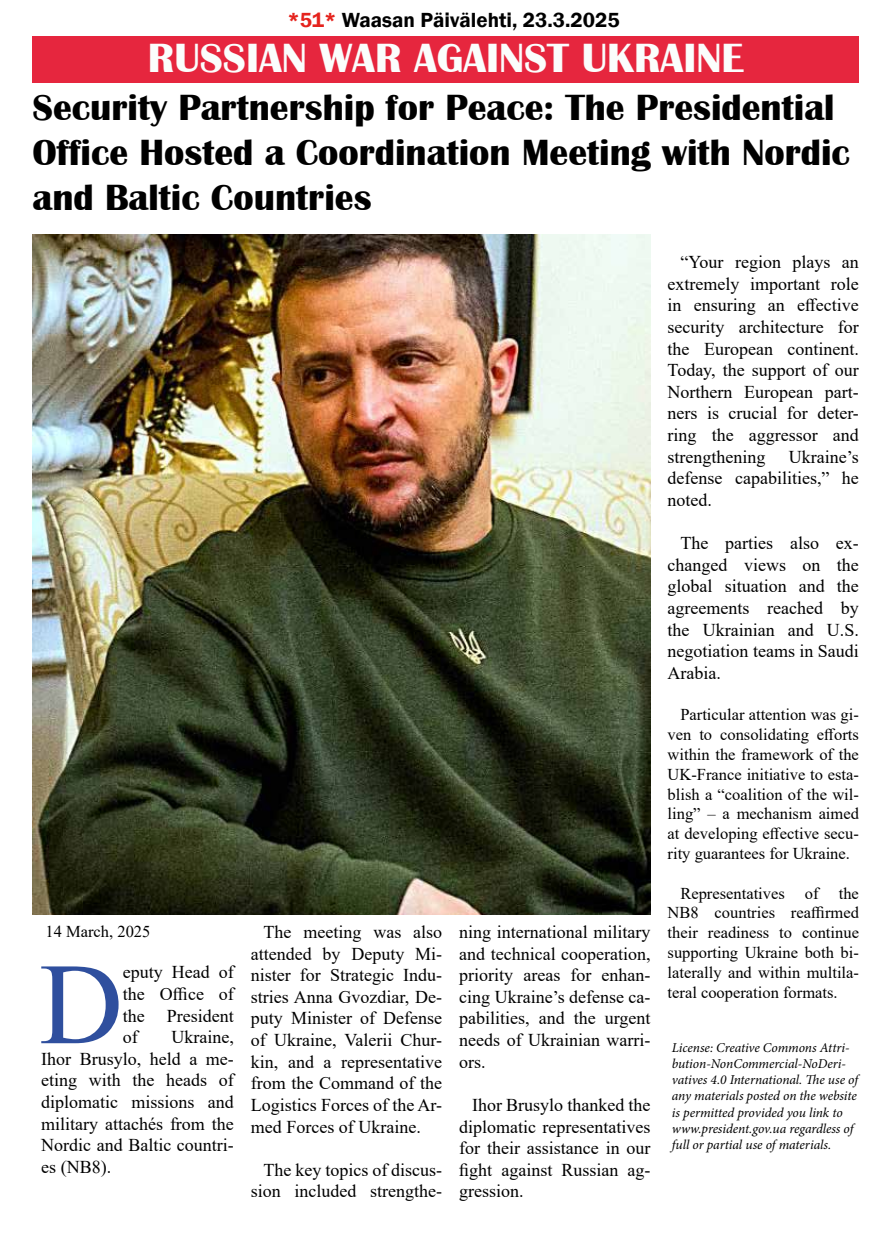
<style>
.page{position:relative;width:893px;height:1234px;background:#fff}
.page>*{position:absolute;margin:0;border:0;box-sizing:border-box;transform-origin:0 0}
.t1{font:115.8px "Times New Roman";color:#2f4f9e}
.t2{font:700 42px "Britannic";color:#fbfdfc}
.t3{font:700 37.5px/45px "Britannic";color:#000}
.t4{font:600 21px "Franklin Gothic";color:#000}
.t5{font:18px/21.6px "Times New Roman";color:#000;text-align:justify}
.t6{font:16.5px/19.8px "Times New Roman";color:#000;text-align:justify}
.t7{font:italic 13.5px/16.2px "Minion Pro";letter-spacing:-.01em;color:#000}
.s1{color:#e5231d}
</style>
<div class="page">
<img style="left:33px;top:234px;width:618px;height:680px">
<div style="left:33px;top:36px;width:826px;height:47px;background:#e6263e"></div>
<p class="t4" style="left:287px;top:8px;width:334px"><span class="s1">*51*</span> Waasan Päivälehti, 23.3.2025</p>
<h2 class="t2" style="left:148px;top:34px;width:597px">RUSSIAN WAR AGAINST UKRAINE</h2>
<h3 class="t3" style="left:33px;top:86px;width:819px">Security Partnership for Peace: The Presidential<br>Office Hosted a Coordination Meeting with Nordic and Baltic Countries</h3>
<p class="t6" style="left:46px;top:920px;width:106px">14 March, 2025</p>
<h1 class="t1" style="left:39px;top:922px;width:85px">D</h1>
<p class="t5" style="left:123px;top:960px;width:112px">eputy Head of the Office of the President of</p>
<p class="t5" style="left:41px;top:1025px;width:194px;text-indent:130px">Ukraine, Ihor Brusylo, held a me&shy;eting with the heads of diplomatic missions and military attachés from the Nordic and Baltic countri&shy;es (NB8).</p>
<p class="t5" style="left:251px;top:920px;width:193px;text-indent:13px">The meeting was also attended by Deputy Mi&shy;nister for Strategic Indu&shy;stries Anna Gvozdiar, De&shy;puty Minister of Defense of Ukraine, Valerii Chur&shy;kin, and a representative from the Command of the Logistics Forces of the Ar&shy;med Forces of Ukraine.</p>
<p class="t5" style="left:251px;top:1157px;width:193px;text-align:right">The key topics of discus&shy;sion included strengthe-</p>
<p class="t5" style="left:459px;top:920px;width:193px">ning international military and technical cooperation, priority areas for enhan&shy;cing Ukraine’s defense ca&shy;pabilities, and the urgent needs of Ukrainian warri&shy;ors.</p>
<p class="t5" style="left:459px;top:1093px;width:193px;text-indent:13px">Ihor Brusylo thanked the diplomatic representatives for their assistance in our fight against Russian ag&shy;gression.</p>
<p class="t5" style="left:668px;top:251px;width:193px;text-indent:13px">“Your region plays an extremely important role in ensuring an effective security architecture for the European continent.<br>Today, the support of our Northern European part&shy;ners is crucial for deter&shy;ring the aggressor and strengthening</p>
<p class="t5" style="left:668px;top:445px;width:193px;text-indent:121px">Ukraine’s defense capabilities,” he noted.</p>
<p class="t5" style="left:668px;top:531px;width:193px;text-indent:13px">The parties also ex&shy;changed views on the global situation and the agreements reached by the Ukrainian and U.S. negotiation teams in Saudi Arabia.</p>
<p class="t6" style="left:668px;top:704px;width:193px;text-indent:13px">Particular attention was gi&shy;ven to consolidating efforts within the framework of the UK-France initiative to esta&shy;blish a “coalition of the wil&shy;ling” – a mechanism aimed at developing effective secu&shy;rity guarantees for Ukraine.</p>
<p class="t6" style="left:668px;top:882px;width:193px;text-indent:13px">Representatives of the NB8 countries reaffirmed their readiness to continue supporting Ukraine both bi&shy;laterally and within multila&shy;teral cooperation formats.</p>
<p class="t7" style="left:672px;top:1039px;width:188px">License: Creative Commons Attri&shy;bution-NonCommercial-NoDeri&shy;vatives 4.0 International. The use of any materials posted on the website is permitted provided you link to www.president.gov.ua regardless of full or partial use of materials.</p>
</div>
